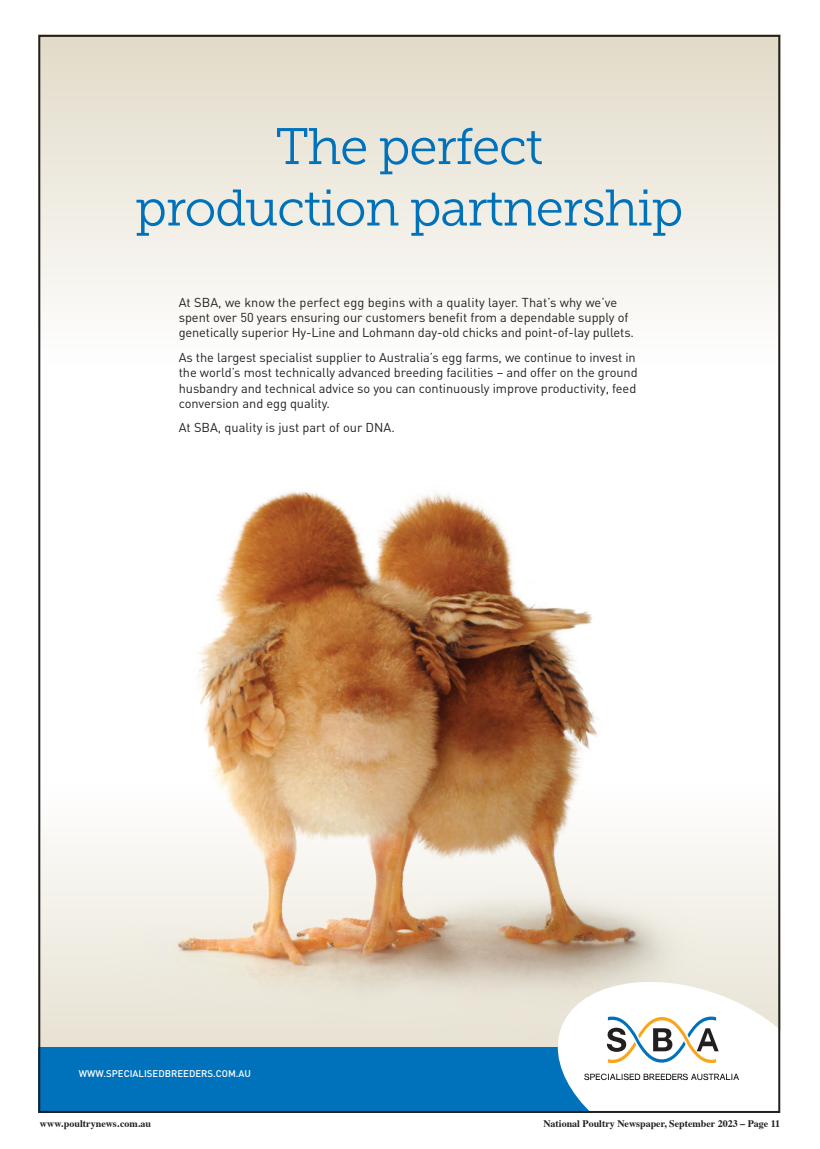
<style>
.page{position:relative;width:820px;height:1149px;background:#fff}
.page>*{position:absolute;margin:0;border:0;box-sizing:border-box;transform-origin:0 0}
.t1{font:51.2px/61.4px "Museo Slab 300";letter-spacing:-.025em;color:#0072bc;text-align:center}
.t2{font:12.8px/15.4px "DIN";letter-spacing:-.005em;color:#231f20}
.t3{font:700 10px "Times";color:#231f20}
.t4{font:500 9.6px "DIN";color:#fff}
</style>
<div class="page">
<svg style="left:41px;top:841px;width:736px;height:206px;fill:#f1eee5"></svg>
<div style="left:38px;top:35px;width:742px;height:330px;background:linear-gradient(to bottom,#e1dac7,#fdfdfd)"></div>
<img style="left:108px;top:491px;width:638px;height:556px">
<div style="left:38px;top:1047px;width:697px;height:65px;background:#0072bc"></div>
<svg style="left:544px;top:968px;width:233px;height:141px"></svg>
<h1 class="t1" style="left:135px;top:116px;width:549px">The perfect<br>production partnership</h1>
<p class="t2" style="left:179px;top:294px;width:456px">At SBA, we know the perfect egg begins with a quality layer. That’s why we’ve spent over 50 years ensuring our customers benefit from a dependable supply of genetically superior Hy-Line and Lohmann day-old chicks and point-of-lay pullets.</p>
<p class="t2" style="left:179px;top:349px;width:460px">As the largest specialist supplier to Australia’s egg farms, we continue to invest in the world’s most technically advanced breeding facilities – and offer on the ground husbandry and technical advice so you can continuously improve productivity, feed conversion and egg quality.</p>
<p class="t2" style="left:179px;top:419px;width:217px">At SBA, quality is just part of our DNA.</p>
<p class="t4" style="left:79px;top:1067px;width:173px">WWW.SPECIALISEDBREEDERS.COM.AU</p>
<p class="t3" style="left:40px;top:1113px;width:113px">www.poultrynews.com.au</p>
<p class="t3" style="left:543px;top:1113px;width:238px">National Poultry Newspaper, September 2023 – Page 11</p>
</div>
